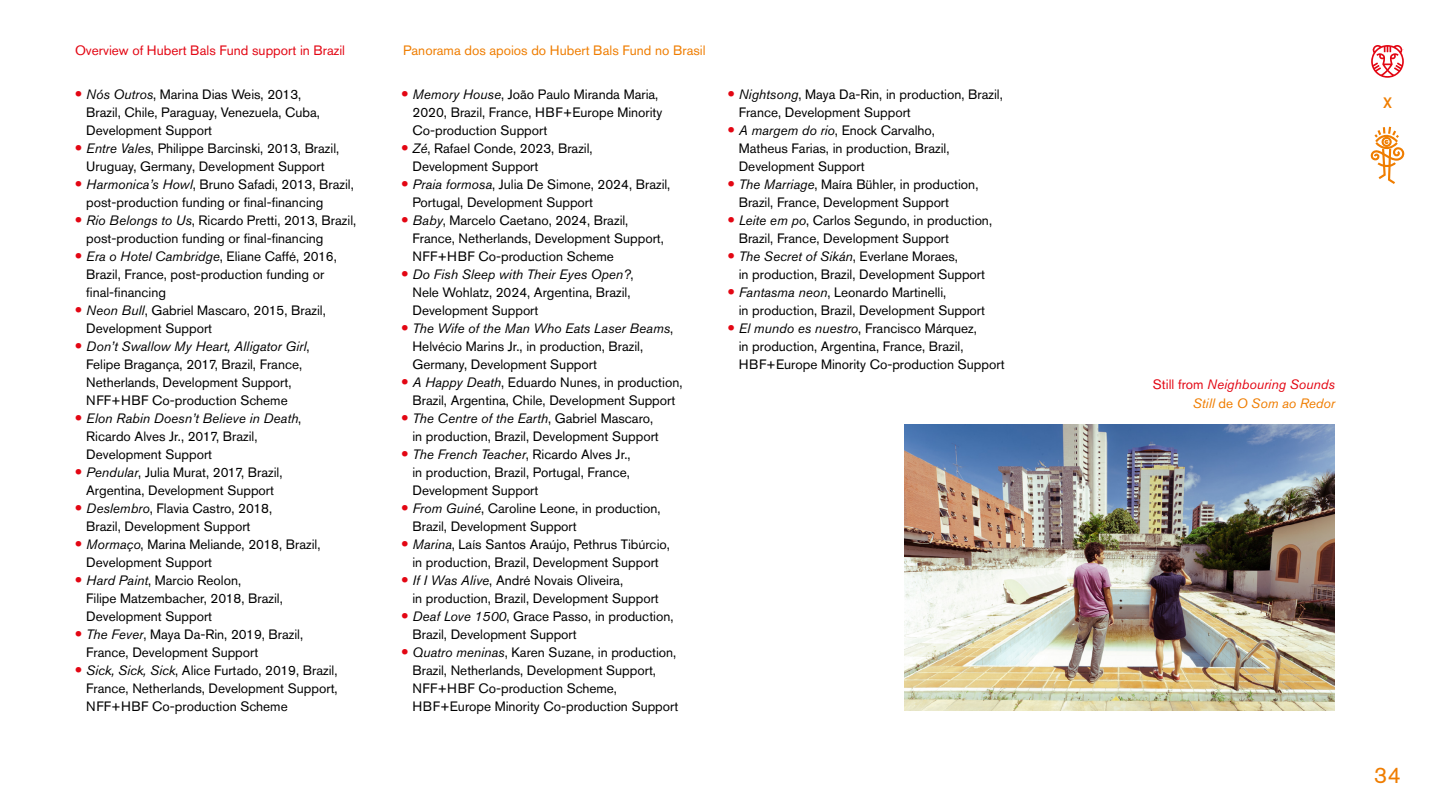
<style>
.page{position:relative;width:1440px;height:810px;background:#fff}
.page>*{position:absolute;margin:0;border:0;box-sizing:border-box;transform-origin:0 0}
.t1{font:22.5px "Akzidenz Grotesk Pro";color:#ef7d00}
.t2{font:13.5px/18px "Akzidenz Grotesk Pro";color:#000}
.t3{font:italic 13.5px/19.1px "Akzidenz Grotesk Pro";color:#e30613;text-align:right}
.t4{font:13.5px "Akzidenz Grotesk Pro";color:#ef7d00}
.t5{font:13.5px "Akzidenz Grotesk Pro";color:#e30613}
.s1{font-family:"IFFR Grotesk";color:#e30613}
.s2{font-style:italic}
.s3{font-style:normal}
.s4{color:#ef7d00}
.s5{font-style:normal;color:#ef7d00}
</style>
<div class="page">
<svg style="left:1371px;top:45px;width:33px;height:33px"></svg>
<svg style="left:1370px;top:127px;width:34px;height:57px"></svg>
<img style="left:904px;top:425px;width:431px;height:286px">
<p class="t5" style="left:75px;top:42px;width:272px">Overview of Hubert Bals Fund support in Brazil</p>
<p class="t4" style="left:403px;top:42px;width:304px">Panorama dos apoios do Hubert Bals Fund no Brasil</p>
<p class="t2" style="left:86px;top:85px;width:235px;text-indent:-11px"><span class="s1">•</span> <span class="s2">Nós Outros</span>, Marina Dias Weis, 2013,<br>Brazil, Chile, Paraguay, Venezuela, Cuba,<br>Development Support</p>
<p class="t2" style="left:75px;top:139px;width:266px;text-align:center"><span class="s1">•</span> <span class="s2">Entre Vales</span>, Philippe Barcinski, 2013, Brazil,<br>Uruguay, Germany, Development Support</p>
<p class="t2" style="left:86px;top:175px;width:269px;text-indent:-11px"><span class="s1">•</span> <span class="s2">Harmonica’s Howl</span>, Bruno Safadi, 2013, Brazil, post-production funding or final-financing</p>
<p class="t2" style="left:86px;top:211px;width:272px;text-indent:-11px"><span class="s1">•</span> <span class="s2">Rio Belongs to Us</span>, Ricardo Pretti, 2013, Brazil, post-production funding or final-financing</p>
<p class="t2" style="left:86px;top:247px;width:252px;text-indent:-11px"><span class="s1">•</span> <span class="s2">Era o Hotel Cambridge</span>, Eliane Caffé, 2016,<br>Brazil, France, post-production funding or final-financing</p>
<p class="t2" style="left:86px;top:301px;width:241px;text-indent:-11px"><span class="s1">•</span> <span class="s2">Neon Bull</span>, Gabriel Mascaro, 2015, Brazil,<br>Development Support</p>
<p class="t2" style="left:86px;top:337px;width:225px;text-indent:-11px"><span class="s1">•</span> <span class="s2">Don’t Swallow My Heart, Alligator Girl</span>, Felipe Bragança, 2017, Brazil, France, Netherlands, Development Support, NFF+HBF Co-production Scheme</p>
<p class="t2" style="left:86px;top:409px;width:217px;text-indent:-11px"><span class="s1">•</span> <span class="s2">Elon Rabin Doesn’t Believe in Death</span>,<br>Ricardo Alves Jr., 2017, Brazil,<br>Development Support</p>
<p class="t2" style="left:75px;top:463px;width:209px;text-align:center"><span class="s1">•</span> <span class="s2">Pendular</span>, Julia Murat, 2017, Brazil,<br>Argentina, Development Support</p>
<p class="t2" style="left:86px;top:499px;width:188px;text-indent:-11px"><span class="s1">•</span> <span class="s2">Deslembro</span>, Flavia Castro, 2018,<br>Brazil, Development Support</p>
<p class="t2" style="left:86px;top:535px;width:236px;text-indent:-11px"><span class="s1">•</span> <span class="s2">Mormaço</span>, Marina Meliande, 2018, Brazil,<br>Development Support</p>
<p class="t2" style="left:86px;top:571px;width:198px;text-indent:-11px"><span class="s1">•</span> <span class="s2">Hard Paint</span>, Marcio Reolon,<br>Filipe Matzembacher, 2018, Brazil,<br>Development Support</p>
<p class="t2" style="left:86px;top:625px;width:218px;text-indent:-11px"><span class="s1">•</span> <span class="s2">The Fever</span>, Maya Da-Rin, 2019, Brazil,<br>France, Development Support</p>
<p class="t2" style="left:86px;top:661px;width:253px;text-align:justify;text-indent:-11px"><span class="s1">•</span> <span class="s2">Sick, Sick, Sick</span>, Alice Furtado, 2019, Brazil, France, Netherlands, Development Support, NFF+HBF Co-production Scheme</p>
<p class="t2" style="left:412px;top:85px;width:251px;text-indent:-11px"><span class="s1">•</span> <span class="s2">Memory House</span>, João Paulo Miranda Maria,<br>2020, Brazil, France, HBF+Europe Minority<br>Co-production Support</p>
<p class="t2" style="left:412px;top:139px;width:182px;text-indent:-11px"><span class="s1">•</span> <span class="s2">Zé</span>, Rafael Conde, 2023, Brazil,<br>Development Support</p>
<p class="t2" style="left:412px;top:175px;width:259px;text-indent:-11px"><span class="s1">•</span> <span class="s2">Praia formosa</span>, Julia De Simone, 2024, Brazil,<br>Portugal, Development Support</p>
<p class="t2" style="left:412px;top:211px;width:253px;text-indent:-11px"><span class="s1">•</span> <span class="s2">Baby</span>, Marcelo Caetano, 2024, Brazil,<br>France, Netherlands, Development Support,<br>NFF+HBF Co-production Scheme</p>
<p class="t2" style="left:412px;top:265px;width:223px;text-indent:-11px"><span class="s1">•</span> <span class="s2">Do Fish Sleep with Their Eyes Open?</span>,<br>Nele Wohlatz, 2024, Argentina, Brazil,<br>Development Support</p>
<p class="t2" style="left:412px;top:319px;width:262px;text-indent:-11px"><span class="s1">•</span> <span class="s2">The Wife of the Man Who Eats Laser Beams</span>,<br>Helvécio Marins Jr., in production, Brazil,<br>Germany, Development Support</p>
<p class="t2" style="left:401px;top:373px;width:283px;text-align:center"><span class="s1">•</span> <span class="s2">A Happy Death</span>, Eduardo Nunes, in production,<br>Brazil, Argentina, Chile, Development Support</p>
<p class="t2" style="left:412px;top:409px;width:248px;text-indent:-11px"><span class="s1">•</span> <span class="s2">The Centre of the Earth</span>, Gabriel Mascaro, in production, Brazil, Development Support</p>
<p class="t2" style="left:412px;top:445px;width:220px;text-align:justify;text-indent:-11px"><span class="s1">•</span> <span class="s2">The French Teacher</span>, Ricardo Alves Jr., in production, Brazil, Portugal, France, Development Support</p>
<p class="t2" style="left:412px;top:499px;width:250px;text-indent:-11px"><span class="s1">•</span> <span class="s2">From Guiné</span>, Caroline Leone, in production,<br>Brazil, Development Support</p>
<p class="t2" style="left:401px;top:535px;width:270px;text-align:center"><span class="s1">•</span> <span class="s2">Marina</span>, Laís Santos Araújo, Pethrus Tibúrcio, in production, Brazil, Development Support</p>
<p class="t2" style="left:412px;top:571px;width:248px;text-indent:-11px"><span class="s1">•</span> <span class="s2">If I Was Alive</span>, André Novais Oliveira,<br>in production, Brazil, Development Support</p>
<p class="t2" style="left:412px;top:607px;width:263px;text-indent:-11px"><span class="s1">•</span> <span class="s2">Deaf Love 1500</span>, Grace Passo, in production,<br>Brazil, Development Support</p>
<p class="t2" style="left:412px;top:643px;width:267px;text-indent:-11px"><span class="s1">•</span> <span class="s2">Quatro meninas</span>, Karen Suzane, in production, Brazil, Netherlands, Development Support, NFF+HBF Co-production Scheme, HBF+Europe Minority Co-production Support</p>
<p class="t2" style="left:739px;top:85px;width:266px;text-indent:-11px"><span class="s1">•</span> <span class="s2">Nightsong</span>, Maya Da-Rin, in production, Brazil,<br>France, Development Support</p>
<p class="t2" style="left:739px;top:121px;width:212px;text-indent:-11px"><span class="s1">•</span> <span class="s2">A margem do rio</span>, Enock Carvalho,<br>Matheus Farias, in production, Brazil,<br>Development Support</p>
<p class="t2" style="left:739px;top:175px;width:241px;text-indent:-11px"><span class="s1">•</span> <span class="s2">The Marriage</span>, Maíra Bühler, in production,<br>Brazil, France, Development Support</p>
<p class="t2" style="left:739px;top:211px;width:255px;text-indent:-11px"><span class="s1">•</span> <span class="s2">Leite em po</span>, Carlos Segundo, in production,<br>Brazil, France, Development Support</p>
<p class="t2" style="left:739px;top:247px;width:248px;text-indent:-11px"><span class="s1">•</span> <span class="s2">The Secret of Sikán</span>, Everlane Moraes,<br>in production, Brazil, Development Support</p>
<p class="t2" style="left:739px;top:283px;width:248px;text-indent:-11px"><span class="s1">•</span> <span class="s2">Fantasma neon</span>, Leonardo Martinelli,<br>in production, Brazil, Development Support</p>
<p class="t2" style="left:739px;top:319px;width:267px;text-indent:-11px"><span class="s1">•</span> <span class="s2">El mundo es nuestro</span>, Francisco Márquez,<br>in production, Argentina, France, Brazil,<br>HBF+Europe Minority Co-production Support</p>
<h1 class="t1" style="left:1383px;top:85px;width:10px">x</h1>
<p class="t3" style="left:1153px;top:374px;width:184px"><span class="s3">Still from</span> Neighbouring Sounds<br><span class="s4">Still</span> <span class="s5">de</span> <span class="s4">O Som ao Redor</span></p>
<h1 class="t1" style="left:1374px;top:761px;width:28px">34</h1>
</div>
